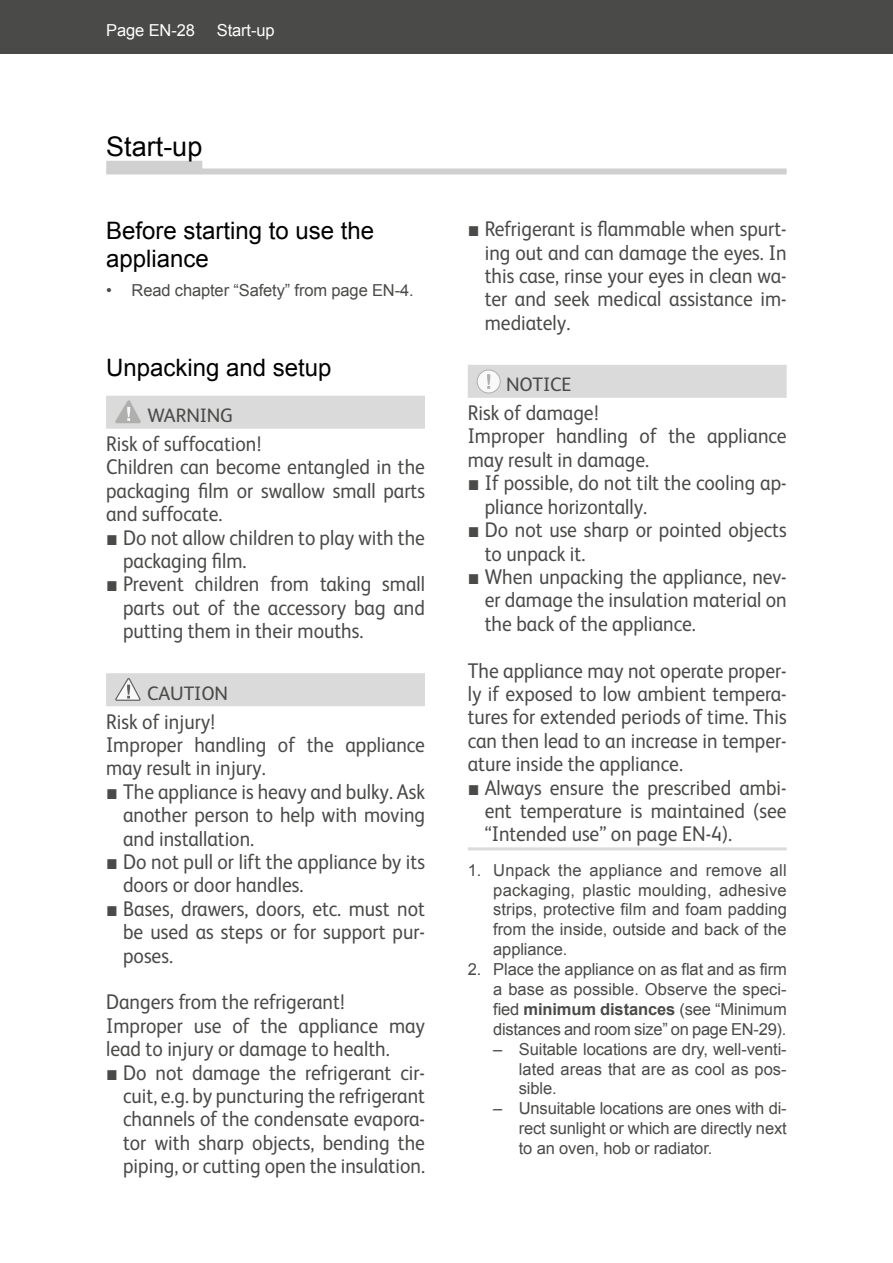
<style>
.page{position:relative;width:893px;height:1263px;background:#fff}
.page>*{position:absolute;margin:0;border:0;box-sizing:border-box;transform-origin:0 0}
.t1{font:27px "Arial";color:#000}
.t2{font:24px/28.8px "Arial";color:#000}
.t3{font:21.3px/23.4px "FS Albert";color:#4a4a49;scale:.92 1}
.t4{font:19.5px "FS Albert";letter-spacing:-.005em;color:#4a4a49}
.t5{font:16.5px/19.8px "Arial";letter-spacing:-.01em;color:#4a4a49;text-align:justify}
.t6{font:16.5px "Arial";letter-spacing:-.01em;color:#fff}
.s1{font-family:"Arial"}
.s2{font-weight:700}
</style>
<div class="page">
<div style="left:0;top:0;width:893px;height:54px;background:#4a4a49"></div>
<div style="left:106px;top:396px;width:319px;height:33px;background:#dadada"></div>
<div style="left:106px;top:673px;width:319px;height:33px;background:#dadada"></div>
<svg style="left:116px;top:400px;width:25px;height:23px"></svg>
<svg style="left:116px;top:678px;width:25px;height:23px"></svg>
<div style="left:468px;top:365px;width:319px;height:33px;background:#dadada"></div>
<hr style="left:468px;top:847px;width:319px;height:3px;background:#dadada">
<div style="left:477px;top:370px;width:23px;height:23px;background:#fff;border-radius:50%"></div>
<div style="left:477px;top:370px;width:23px;height:23px;border:1px solid #a8a8a7;border-radius:50%"></div>
<svg style="left:487px;top:374px;width:3px;height:15px"></svg>
<div style="left:106px;top:161px;width:96px;height:12px;background:#d0d0d0"></div>
<div style="left:106px;top:168px;width:681px;height:6px;background:#d0d0d0"></div>
<p class="t6" style="left:106px;top:20px;width:90px">Page EN-28</p>
<p class="t6" style="left:217px;top:20px;width:59px">Start-up</p>
<p class="t1" style="left:106px;top:129px;width:98px">Start-up</p>
<p class="t2" style="left:106px;top:216px;width:270px">Before starting to use the appliance</p>
<p class="t5" style="left:106px;top:280px;width:309px">• Read chapter “Safety” from page EN-4.</p>
<p class="t2" style="left:106px;top:353px;width:227px">Unpacking and setup</p>
<p class="t4" style="left:147px;top:402px;width:87px">WARNING</p>
<p class="t3" style="left:106px;top:431px;width:348px">Risk of suffocation!<br>Children can become entangled in the packaging film or swallow small parts and suffocate.</p>
<p class="t3" style="left:123px;top:524px;width:330px;text-indent:-17px"><span class="s1">■</span> Do not allow children to play with the packaging film.</p>
<p class="t3" style="left:123px;top:571px;width:330px;text-align:justify;text-indent:-17px"><span class="s1">■</span> Prevent children from taking small parts out of the accessory bag and putting them in their mouths.</p>
<p class="t4" style="left:147px;top:680px;width:82px">CAUTION</p>
<p class="t3" style="left:106px;top:708px;width:348px">Risk of injury!<br>Improper handling of the appliance may result in injury.</p>
<p class="t3" style="left:123px;top:779px;width:330px;text-align:justify;text-indent:-17px"><span class="s1">■</span> The appliance is heavy and bulky. Ask another person to help with moving and installation.</p>
<p class="t3" style="left:123px;top:849px;width:330px;text-indent:-17px"><span class="s1">■</span> Do not pull or lift the appliance by its doors or door handles.</p>
<p class="t3" style="left:123px;top:896px;width:330px;text-align:justify;text-indent:-17px"><span class="s1">■</span> Bases, drawers, doors, etc. must not be used as steps or for support pur&shy;poses.</p>
<p class="t3" style="left:106px;top:989px;width:348px">Dangers from the refrigerant!<br>Improper use of the appliance may lead to injury or damage to health.</p>
<p class="t3" style="left:123px;top:1059px;width:330px;text-align:justify;text-indent:-17px"><span class="s1">■</span> Do not damage the refrigerant cir&shy;cuit, e.g. by puncturing the refrigerant channels of the condensate evapora&shy;tor with sharp objects, bending the piping, or cutting open the insulation.</p>
<p class="t3" style="left:485px;top:216px;width:330px;text-align:justify;text-indent:-17px"><span class="s1">■</span> Refrigerant is flammable when spurt&shy;ing out and can damage the eyes. In this case, rinse your eyes in clean wa&shy;ter and seek medical assistance im&shy;mediately.</p>
<p class="t4" style="left:506px;top:372px;width:67px">NOTICE</p>
<p class="t3" style="left:468px;top:400px;width:348px">Risk of damage!<br>Improper handling of the appliance may result in damage.</p>
<p class="t3" style="left:485px;top:470px;width:330px;text-indent:-17px"><span class="s1">■</span> If possible, do not tilt the cooling ap&shy;pliance horizontally.</p>
<p class="t3" style="left:485px;top:517px;width:330px;text-indent:-17px"><span class="s1">■</span> Do not use sharp or pointed objects to unpack it.</p>
<p class="t3" style="left:485px;top:564px;width:330px;text-align:justify;text-indent:-17px"><span class="s1">■</span> When unpacking the appliance, nev&shy;er damage the insulation material on the back of the appliance.</p>
<p class="t3" style="left:468px;top:657px;width:348px;text-align:justify">The appliance may not operate proper&shy;ly if exposed to low ambient tempera&shy;tures for extended periods of time. This can then lead to an increase in temper&shy;ature inside the appliance.</p>
<p class="t3" style="left:485px;top:774px;width:330px;text-align:justify;text-indent:-17px"><span class="s1">■</span> Always ensure the prescribed ambi&shy;ent temperature is maintained (see “Intended use” on page EN-4).</p>
<p class="t5" style="left:493px;top:860px;width:295px;text-indent:-26px">1. Unpack the appliance and remove all packaging, plastic moulding, adhesive strips, protective film and foam padding from the inside, outside and back of the appliance.</p>
<p class="t5" style="left:493px;top:959px;width:295px;text-indent:-26px">2. Place the appliance on as flat and as firm a base as possible. Observe the speci&shy;fied <span class="s2">minimum distances</span> (see “Minimum distances and room size” on page EN-29).</p>
<p class="t5" style="left:519px;top:1039px;width:269px;text-indent:-26px">– Suitable locations are dry, well-venti&shy;lated areas that are as cool as pos&shy;sible.</p>
<p class="t5" style="left:519px;top:1099px;width:269px;text-indent:-26px">– Unsuitable locations are ones with di&shy;rect sunlight or which are directly next to an oven, hob or radiator.</p>
</div>
